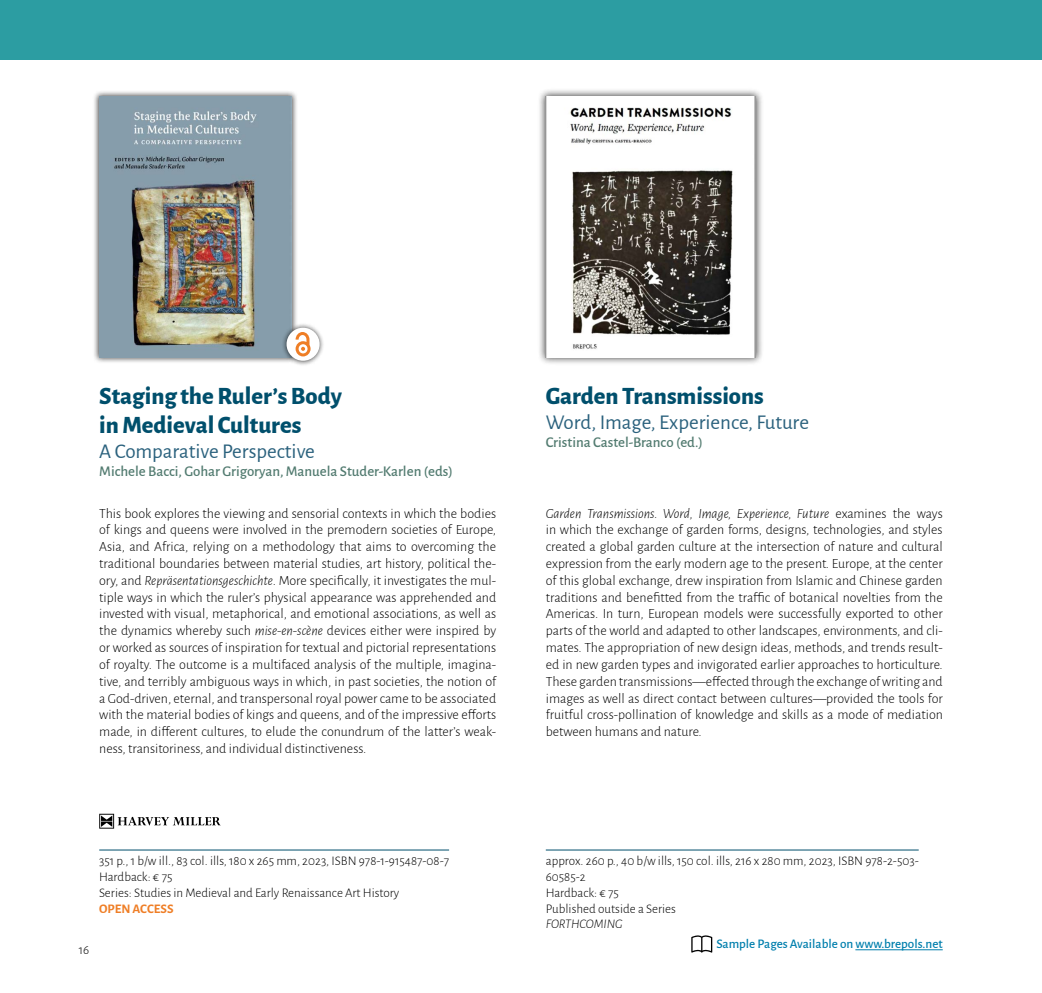
<style>
.page{position:relative;width:1042px;height:993px;background:#fff}
.page>*{position:absolute;margin:0;border:0;box-sizing:border-box;transform-origin:0 0}
.t1{font:800 24.5px/29.4px "Alegreya Sans";color:#004f6c}
.t2{font:21px "Alegreya Sans";color:#2a617d}
.t3{font:500 14.88px "Alegreya Sans";color:#527b70}
.t4{font:300 14px/16.8px "Alegreya Sans";color:#000;text-align:justify}
.t5{font:300 13.12px/15.8px "Alegreya Sans";color:#000}
.t6{font:500 13.12px "Alegreya Sans";color:#007fad}
.t7{font:italic 300 13.12px "Alegreya Sans";letter-spacing:-.005em;color:#000}
.t8{font:700 13.12px "Alegreya Sans";color:#ef7e26}
.s1{font-style:italic}
</style>
<div class="page">
<div style="left:537px;top:87px;width:227px;height:278px;background:#000;opacity:.75"></div>
<img style="left:546px;top:96px;width:210px;height:261px">
<div style="left:93px;top:89px;width:205px;height:275px;background:#000;opacity:.75"></div>
<img style="left:99px;top:96px;width:192px;height:261px">
<hr style="left:99px;top:849px;width:350px;height:1px;background:#004f6c">
<hr style="left:546px;top:849px;width:372px;height:1px;background:#004f6c">
<hr style="left:855px;top:949px;width:88px;height:1px;background:#007fad">
<svg style="left:691px;top:935px;width:21px;height:17px"></svg>
<div style="left:282px;top:322px;width:43px;height:44px;background:#000;opacity:.75"></div>
<div style="left:286px;top:327px;width:34px;height:33px;background:#fff;border-radius:50%"></div>
<svg style="left:296px;top:332px;width:14px;height:24px"></svg>
<div style="left:0;top:0;width:1042px;height:60px;background:#2c9da2"></div>
<svg style="left:99px;top:813px;width:122px;height:15px"></svg>
<h1 class="t1" style="left:99px;top:379px;width:244px">Staging the Ruler’s Body in Medieval Cultures</h1>
<h2 class="t2" style="left:99px;top:437px;width:217px">A Comparative Perspective</h2>
<p class="t3" style="left:99px;top:460px;width:355px">Michele Bacci, Gohar Grigoryan, Manuela Studer-Karlen (eds)</p>
<h1 class="t1" style="left:546px;top:379px;width:219px">Garden Transmissions</h1>
<h2 class="t2" style="left:546px;top:407px;width:265px">Word, Image, Experience, Future</h2>
<p class="t3" style="left:546px;top:431px;width:159px">Cristina Castel-Branco (ed.)</p>
<p class="t4" style="left:99px;top:504px;width:398px">This book explores the viewing and sensorial contexts in which the bodies of kings and queens were involved in the premodern societies of Europe, Asia, and Africa, relying on a methodology that aims to overcoming the traditional boundaries between material studies, art history, political the&shy;ory, and <span class="s1">Repräsentationsgeschichte</span>. More specifically, it investigates the mul&shy;tiple ways in which the ruler’s physical appearance was apprehended and invested with visual, metaphorical, and emotional associations, as well as the dynamics whereby such <span class="s1">mise-en-scène</span> devices either were inspired by or worked as sources of inspiration for textual and pictorial representations of royalty. The outcome is a multifaced analysis of the multiple, imagina&shy;tive, and terribly ambiguous ways in which, in past societies, the notion of a God-driven, eternal, and transpersonal royal power came to be associated with the material bodies of kings and queens, and of the impressive efforts made, in different cultures, to elude the conundrum of the latter’s weak&shy;ness, transitoriness, and individual distinctiveness.</p>
<p class="t4" style="left:546px;top:504px;width:398px"><span class="s1">Garden Transmissions. Word, Image, Experience, Future</span> examines the ways in which the exchange of garden forms, designs, technologies, and styles created a global garden culture at the intersection of nature and cultural expression from the early modern age to the present. Europe, at the center of this global exchange, drew inspiration from Islamic and Chinese garden traditions and benefitted from the traffic of botanical novelties from the Americas. In turn, European models were successfully exported to other parts of the world and adapted to other landscapes, environments, and cli&shy;mates. The appropriation of new design ideas, methods, and trends result&shy;ed in new garden types and invigorated earlier approaches to horticulture.<br>These garden transmissions—effected through the exchange of writing and images as well as direct contact between cultures—provided the tools for fruitful cross-pollination of knowledge and skills as a mode of mediation between humans and nature.</p>
<p class="t5" style="left:99px;top:852px;width:351px">351 p., 1 b/w ill., 83 col. ills, 180 x 265 mm, 2023, ISBN 978-1-915487-08-7<br>Hardback: € 75<br>Series: Studies in Medieval and Early Renaissance Art History</p>
<p class="t8" style="left:99px;top:898px;width:76px">OPEN ACCESS</p>
<p class="t5" style="left:79px;top:940px;width:12px">16</p>
<p class="t5" style="left:546px;top:852px;width:374px">approx. 260 p., 40 b/w ills, 150 col. ills, 216 x 280 mm, 2023, ISBN 978-2-503-<br>60585-2<br>Hardback: € 75<br>Published outside a Series</p>
<p class="t7" style="left:546px;top:915px;width:78px">FORTHCOMING</p>
<p class="t6" style="left:716px;top:933px;width:228px">Sample Pages Available on www.brepols.net</p>
</div>
